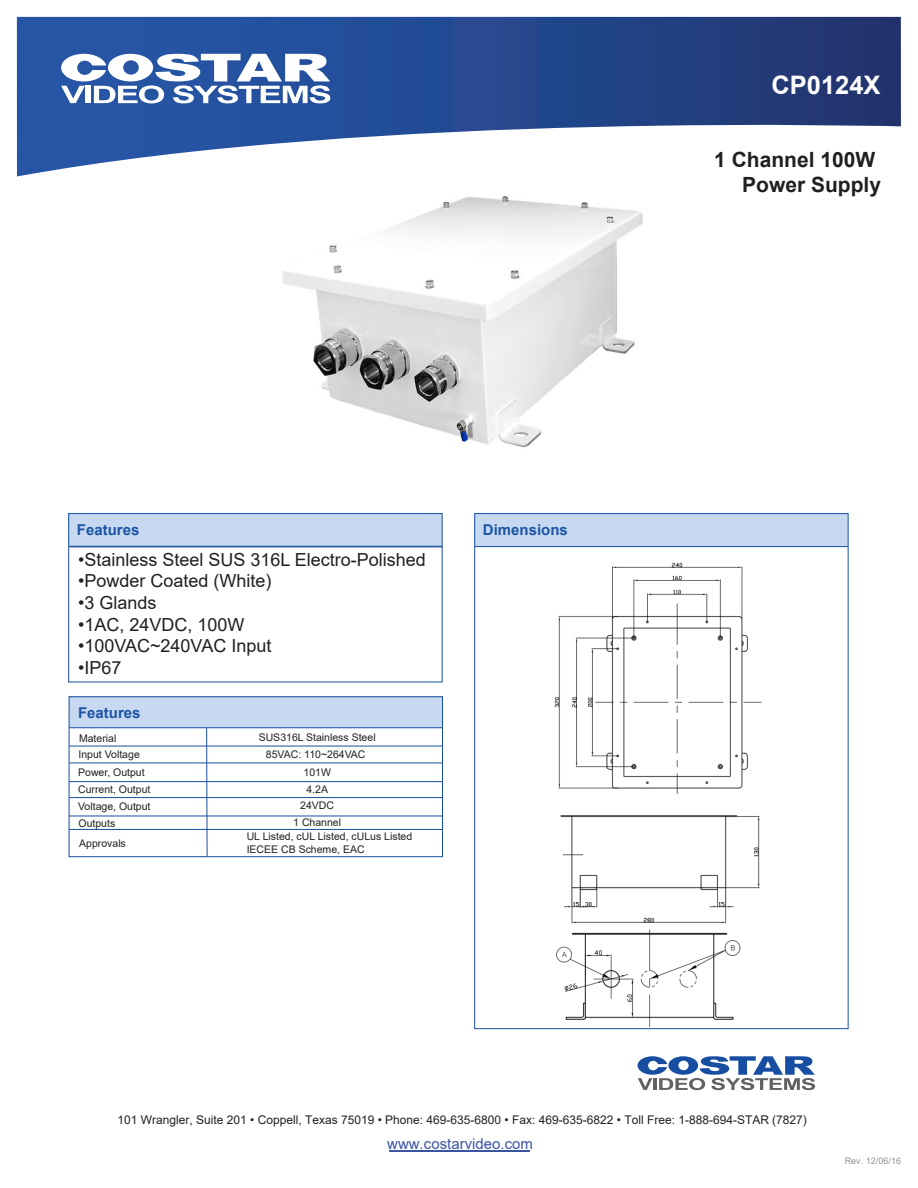
<style>
.page{position:relative;width:918px;height:1188px;background:#fff}
.page>*{position:absolute;margin:0;border:0;box-sizing:border-box;transform-origin:0 0}
.t1{font:700 25.5px "Arial";color:#fff}
.t2{font:700 21px/25.2px "Arial";color:#231f20;text-align:right}
.t3{font:18px "Arial";color:#231f20}
.t4{font:700 15px "Arial";color:#1d54a5}
.t5{font:15px "Arial";color:#3a54a4}
.t6{font:12px "Arial";color:#231f20}
.t7{font:10.5px/12.6px "Arial";color:#231f20}
.t8{font:9px "Arial";letter-spacing:.005em;color:#939598}
</style>
<div class="page">
<div style="left:69px;top:696px;width:373px;height:32px;background:#c6d9f0"></div>
<div style="left:69px;top:513px;width:373px;height:33px;background:#c6d9f0"></div>
<div style="left:68px;top:513px;width:374px;height:169px;border:1px solid #184ea1"></div>
<svg style="left:17px;top:17px;width:884px;height:159px"></svg>
<svg style="left:61px;top:54px;width:269px;height:49px"></svg>
<hr style="left:389px;top:1151px;width:141px;height:1px;background:#3a54a4">
<div style="left:475px;top:513px;width:373px;height:34px;background:#c6d9f0"></div>
<hr style="left:475px;top:546px;width:373px;height:1px;background:#184ea1">
<hr style="left:69px;top:547px;width:374px;height:1px;background:#184ea1">
<hr style="left:69px;top:546px;width:373px;height:1px;background:#184ea1">
<svg style="left:206px;top:728px;width:2px;height:130px"></svg>
<svg style="left:638px;top:1056px;width:177px;height:34px"></svg>
<img style="left:554px;top:562px;width:208px;height:232px">
<img style="left:560px;top:815px;width:200px;height:109px">
<img style="left:556px;top:930px;width:185px;height:97px">
<div style="left:69px;top:696px;width:374px;height:161px;border:1px solid #184ea1"></div>
<hr style="left:69px;top:746px;width:373px;height:1px;background:#184ea1">
<hr style="left:69px;top:763px;width:374px;height:1px;background:#184ea1">
<hr style="left:69px;top:781px;width:373px;height:1px;background:#184ea1">
<hr style="left:69px;top:797px;width:373px;height:1px;background:#184ea1">
<hr style="left:69px;top:816px;width:373px;height:1px;background:#184ea1">
<hr style="left:69px;top:829px;width:373px;height:1px;background:#184ea1">
<hr style="left:69px;top:727px;width:373px;height:1px;background:#184ea1">
<img style="left:282px;top:196px;width:361px;height:252px">
<h1 class="t1" style="left:772px;top:67px;width:111px">CP0124X</h1>
<h3 class="t4" style="left:77px;top:519px;width:64px">Features</h3>
<h3 class="t3" style="left:78px;top:547px;width:349px">•Stainless Steel SUS 316L Electro-Polished</h3>
<h3 class="t3" style="left:78px;top:569px;width:195px">•Powder Coated (White)</h3>
<h3 class="t3" style="left:78px;top:590px;width:80px">•3 Glands</h3>
<h3 class="t3" style="left:78px;top:612px;width:168px">•1AC, 24VDC, 100W</h3>
<h3 class="t3" style="left:78px;top:633px;width:195px">•100VAC~240VAC Input</h3>
<h3 class="t3" style="left:78px;top:655px;width:45px">•IP67</h3>
<h3 class="t4" style="left:78px;top:702px;width:64px">Features</h3>
<p class="t7" style="left:79px;top:732px;width:39px">Material</p>
<p class="t7" style="left:259px;top:731px;width:118px">SUS316L Stainless Steel</p>
<p class="t7" style="left:79px;top:748px;width:63px">Input Voltage</p>
<p class="t7" style="left:266px;top:748px;width:101px">85VAC: 110~264VAC</p>
<p class="t7" style="left:78px;top:766px;width:68px">Power, Output</p>
<p class="t7" style="left:303px;top:766px;width:29px">101W</p>
<p class="t7" style="left:78px;top:800px;width:74px">Voltage, Output</p>
<p class="t7" style="left:300px;top:799px;width:35px">24VDC</p>
<p class="t7" style="left:79px;top:836px;width:48px">Approvals</p>
<p class="t7" style="left:247px;top:830px;width:167px">UL Listed, cUL Listed, cULus Listed<br>IECEE CB Scheme, EAC</p>
<p class="t7" style="left:78px;top:783px;width:74px">Current, Output</p>
<p class="t7" style="left:306px;top:783px;width:23px">4.2A</p>
<p class="t7" style="left:79px;top:817px;width:38px">Outputs</p>
<p class="t7" style="left:293px;top:816px;width:49px">1 Channel</p>
<h3 class="t4" style="left:483px;top:520px;width:86px">Dimensions</h3>
<h2 class="t2" style="left:714px;top:147px;width:168px">1 Channel 100W<br>Power Supply</h2>
<p class="t6" style="left:117px;top:1111px;width:691px">101 Wrangler, Suite 201 • Coppell, Texas 75019 • Phone: 469-635-6800 • Fax: 469-635-6822 • Toll Free: 1-888-694-STAR (7827)</p>
<h3 class="t5" style="left:387px;top:1134px;width:147px">www.costarvideo.com</h3>
<p class="t8" style="left:845px;top:1154px;width:58px">Rev. 12/06/16</p>
</div>
